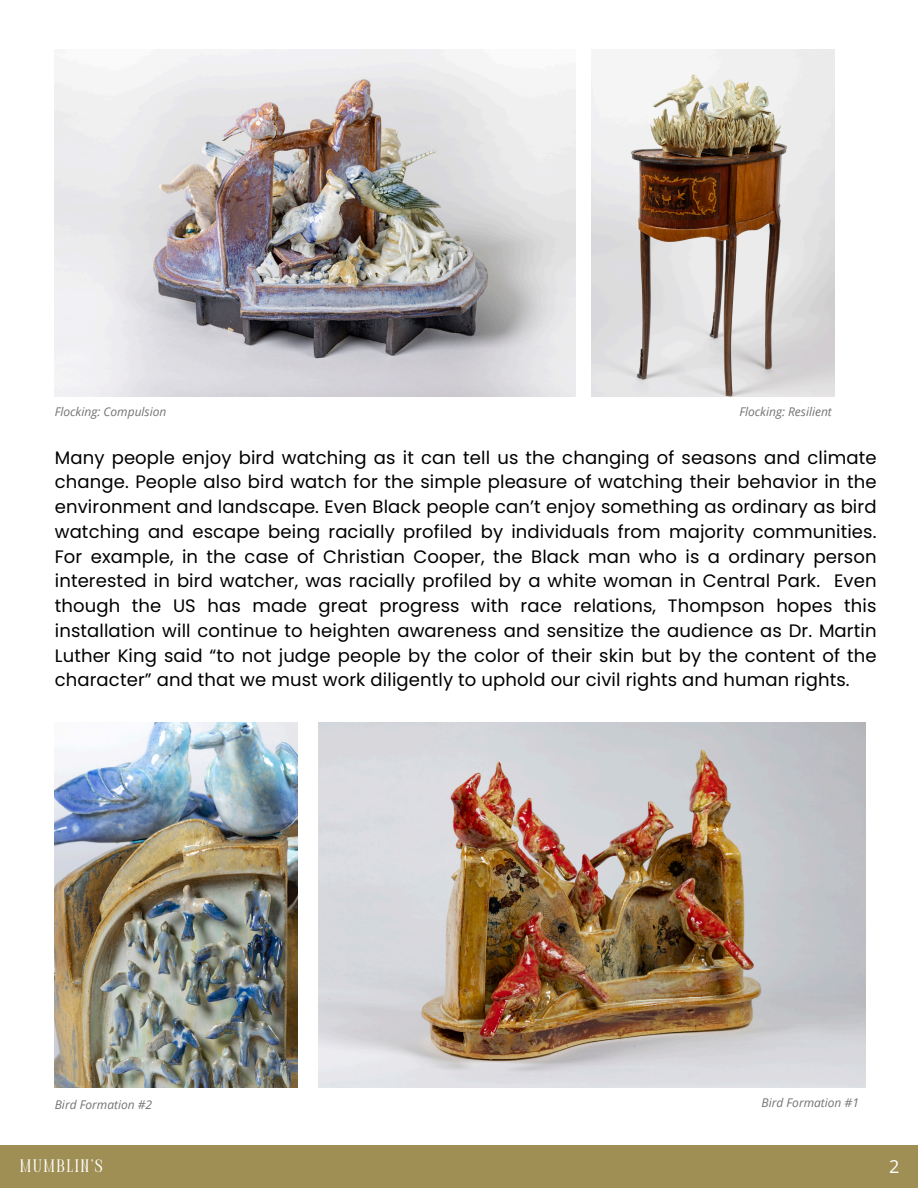
<style>
.page{position:relative;width:918px;height:1188px;background:#fff}
.page>*{position:absolute;margin:0;border:0;box-sizing:border-box;transform-origin:0 0}
.t1{font:18px/24.8px "Poppins";letter-spacing:.005em;color:#000;text-align:justify}
.t2{font:semi-condensed 18px "Perandoryv 2";letter-spacing:.12em;color:#fff}
.t3{font:18px "Open Sans";color:#fff}
.t4{font:italic 12px "Open Sans";color:#737373}
</style>
<div class="page">
<div style="left:0;top:1145px;width:918px;height:43px;background:#9f8f54"></div>
<img style="left:55px;top:49px;width:521px;height:348px">
<img style="left:592px;top:49px;width:243px;height:348px">
<img style="left:319px;top:722px;width:546px;height:366px">
<img style="left:55px;top:722px;width:243px;height:366px">
<p class="t4" style="left:55px;top:403px;width:113px">Flocking: Compulsion</p>
<p class="t4" style="left:739px;top:403px;width:94px">Flocking: Resilient</p>
<h1 class="t1" style="left:55px;top:445px;width:823px">Many people enjoy bird watching as it can tell us the changing of seasons and climate change. People also bird watch for the simple pleasure of watching their behavior in the environment and landscape. Even Black people can’t enjoy something as ordinary as bird watching and escape being racially profiled by individuals from majority communities.<br>For example, in the case of Christian Cooper, the Black man who is a ordinary person interested in bird watcher, was racially profiled by a white woman in Central Park. Even though the US has made great progress with race relations, Thompson hopes this installation will continue to heighten awareness and sensitize the audience as Dr. Martin Luther King said “to not judge people by the color of their skin but by the content of the character” and that we must work diligently to uphold our civil rights and human rights.</h1>
<p class="t4" style="left:55px;top:1096px;width:99px">Bird Formation #2</p>
<p class="t4" style="left:762px;top:1094px;width:99px">Bird Formation #1</p>
<h1 class="t2" style="left:20px;top:1158px;width:84px">MUMBLIN’S</h1>
<p class="t3" style="left:889px;top:1154px;width:12px">2</p>
</div>
